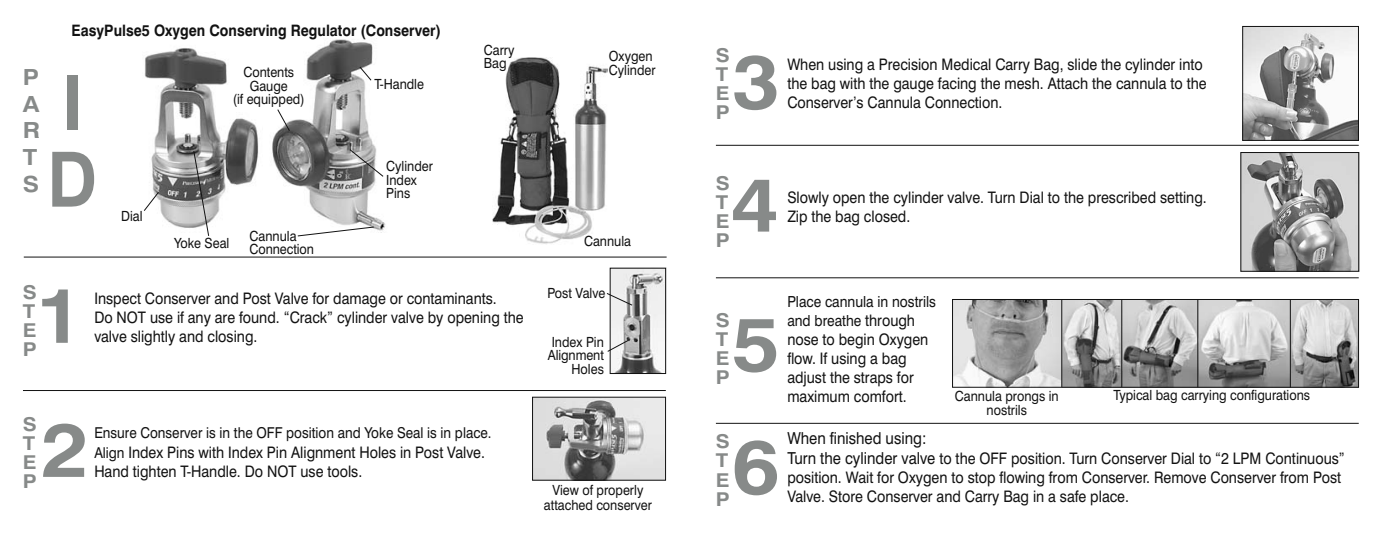
<style>
.page{position:relative;width:1386px;height:536px;background:#fff}
.page>*{position:absolute;margin:0;border:0;box-sizing:border-box;transform-origin:0 0}
.t1{font:700 76.12px/122.7px "Swiss 721 BT";color:#878a89;scale:1.1 1}
.t2{font:700 76.12px/76.1px "Swiss 721 BT";color:#878a89;scale:.9 1}
.t3{font:700 22.22px/26.6px "Swiss 721 BT";color:#878a89;scale:1.1 1}
.t4{font:700 19.07px/19.1px "Swiss 721 BT";color:#878a89;scale:1.1 1}
.t5{font:16.45px "Swiss 721 BT";color:#121212;scale:.9 1}
.t6{font:15.92px/19.1px "Swiss 721 BT";color:#121212;scale:.9 1}
.t7{font:700 15.75px "Swiss 721 BT";color:#121212;scale:.9 1}
.t8{font:15.22px/19.1px "Swiss 721 BT";color:#121212;scale:.9 1}
.t9{font:15.05px "Swiss 721 BT";color:#121212;scale:.9 1}
.t10{font:14px/13.5px "Swiss 721 BT";color:#121212;scale:.9 1}
.s1{font-size:15.05px}
.s2{font-size:15.92px}
.s3{font-size:16.45px}
</style>
<div class="page">
<img style="left:144px;top:38px;width:242px;height:193px">
<img style="left:1242px;top:154px;width:115px;height:115px">
<img style="left:1244px;top:28px;width:113px;height:111px">
<hr style="left:23px;top:390px;width:643px;height:1px;background:#121212">
<img style="left:493px;top:57px;width:114px;height:187px">
<svg style="left:144px;top:191px;width:16px;height:21px"></svg>
<svg style="left:359px;top:66px;width:13px;height:15px"></svg>
<svg style="left:277px;top:108px;width:14px;height:24px"></svg>
<svg style="left:349px;top:148px;width:35px;height:29px"></svg>
<svg style="left:297px;top:226px;width:78px;height:11px"></svg>
<img style="left:612px;top:270px;width:52px;height:102px">
<div style="left:610px;top:268px;width:56px;height:106px;border:1px solid #121212"></div>
<svg style="left:606px;top:292px;width:27px;height:14px"></svg>
<svg style="left:607px;top:339px;width:22px;height:13px"></svg>
<div style="left:1242px;top:26px;width:117px;height:115px;border:1px solid #121212"></div>
<div style="left:1240px;top:152px;width:119px;height:119px;border:1px solid #121212"></div>
<hr style="left:716px;top:423px;width:643px;height:1px;background:#121212">
<hr style="left:716px;top:277px;width:643px;height:1px;background:#121212">
<hr style="left:716px;top:145px;width:643px;height:1px;background:#121212">
<hr style="left:24px;top:256px;width:643px;height:1px;background:#121212">
<img style="left:954px;top:301px;width:403px;height:84px">
<div style="left:952px;top:299px;width:407px;height:88px;border:1px solid #121212"></div>
<hr style="left:1061px;top:300px;width:1px;height:87px;background:#121212">
<hr style="left:1121px;top:299px;width:1px;height:88px;background:#121212">
<hr style="left:1197px;top:299px;width:1px;height:88px;background:#121212">
<hr style="left:1290px;top:299px;width:1px;height:88px;background:#121212">
<svg style="left:193px;top:150px;width:17px;height:86px"></svg>
<img style="left:534px;top:398px;width:130px;height:80px">
<div style="left:532px;top:396px;width:134px;height:84px;border:1px solid #121212"></div>
<div style="left:584px;top:235px;width:68px;height:16px;background:#fff"></div>
<h2 class="t3" style="left:23px;top:63px;width:16px">P a r t s</h2>
<p class="t7" style="left:72px;top:21px;width:412px">EasyPulse5 Oxygen Conserving Regulator (Conserver)</p>
<h1 class="t2" style="left:47px;top:64px;width:48px">I<br>D</h1>
<p class="t10" style="left:121px;top:209px;width:25px">Dial</p>
<p class="t10" style="left:233px;top:65px;width:81px;text-align:center">Contents<br>Gauge<br>(if equipped)</p>
<p class="t10" style="left:174px;top:236px;width:63px">Yoke Seal</p>
<p class="t10" style="left:250px;top:229px;width:73px">Cannula<br>Connection</p>
<p class="t10" style="left:374px;top:78px;width:57px">T-Handle</p>
<p class="t10" style="left:386px;top:159px;width:53px">Cylinder<br>Index<br>Pins</p>
<p class="t10" style="left:484px;top:43px;width:35px">Carry<br>Bag</p>
<p class="t4" style="left:23px;top:282px;width:14px">S t e<br>P</p>
<h1 class="t1" style="left:36px;top:248px;width:50px;line-height:134px">1<br>2</h1>
<p class="t4" style="left:23px;top:414px;width:14px">S t e<br>P</p>
<p class="t6" style="left:94px;top:289px;width:479px">Inspect Conserver and Post Valve for damage or contaminants.<br>Do NOT use if any are found. “Crack” cylinder valve by opening the valve slightly and closing.</p>
<p class="t9" style="left:94px;top:424px;width:443px">Ensure Conserver is in the OFF position and Yoke Seal is in place.</p>
<p class="t6" style="left:94px;top:442px;width:436px"><span class="s1">Align</span> Index Pins with Index Pin Alignment Holes in Post Valve.<br>Hand tighten T-Handle. Do NOT use tools.</p>
<p class="t10" style="left:609px;top:49px;width:53px">Oxygen<br>Cylinder</p>
<p class="t10" style="left:584px;top:234px;width:54px">Cannula</p>
<p class="t10" style="left:547px;top:286px;width:66px">Post Valve</p>
<p class="t10" style="left:548px;top:335px;width:64px;text-align:right">Index Pin<br>Alignment<br>Holes</p>
<p class="t10" style="left:544px;top:482px;width:121px;line-height:14.9px;text-align:center">View of properly attached conserver</p>
<p class="t4" style="left:716px;top:45px;width:14px">S t e<br>P</p>
<h1 class="t1" style="left:732px;top:19px;width:45px">3</h1>
<p class="t6" style="left:787px;top:55px;width:467px">When using a Precision Medical Carry Bag, slide the cylinder into the bag with the gauge facing the mesh. Attach the cannula to the<br>Conserver’s Cannula Connection.</p>
<p class="t4" style="left:716px;top:173px;width:14px">S t e<br>P</p>
<h1 class="t1" style="left:731px;top:142px;width:45px">4</h1>
<p class="t6" style="left:787px;top:187px;width:468px">Slowly open the cylinder valve. Turn Dial to the prescribed setting.<br>Zip the bag closed.</p>
<p class="t4" style="left:716px;top:310px;width:14px">S t e<br>P</p>
<h1 class="t1" style="left:732px;top:282px;width:45px">5<br>6</h1>
<p class="t4" style="left:716px;top:431px;width:14px">S t e<br>P</p>
<p class="t8" style="left:787px;top:292px;width:167px">Place cannula in nostrils and breathe <span class="s2">through</span></p>
<p class="t6" style="left:787px;top:329px;width:158px">nose to begin Oxygen flow. If using a bag adjust the straps for maximum comfort.</p>
<p class="t10" style="left:955px;top:389px;width:117px">Cannula prongs in</p>
<p class="t10" style="left:1113px;top:388px;width:220px">Typical bag carrying configurations</p>
<p class="t10" style="left:987px;top:403px;width:46px">nostrils</p>
<p class="t5" style="left:787px;top:428px;width:156px">When finished using:</p>
<p class="t6" style="left:787px;top:448px;width:621px"><span class="s3">Turn the cylinder valve</span> to the OFF position. Turn Conserver Dial to “2 LPM Continuous” position. Wait for Oxygen to stop flowing from Conserver. Remove Conserver from Post<br>Valve. Store Conserver and Carry Bag in a safe place.</p>
</div>
